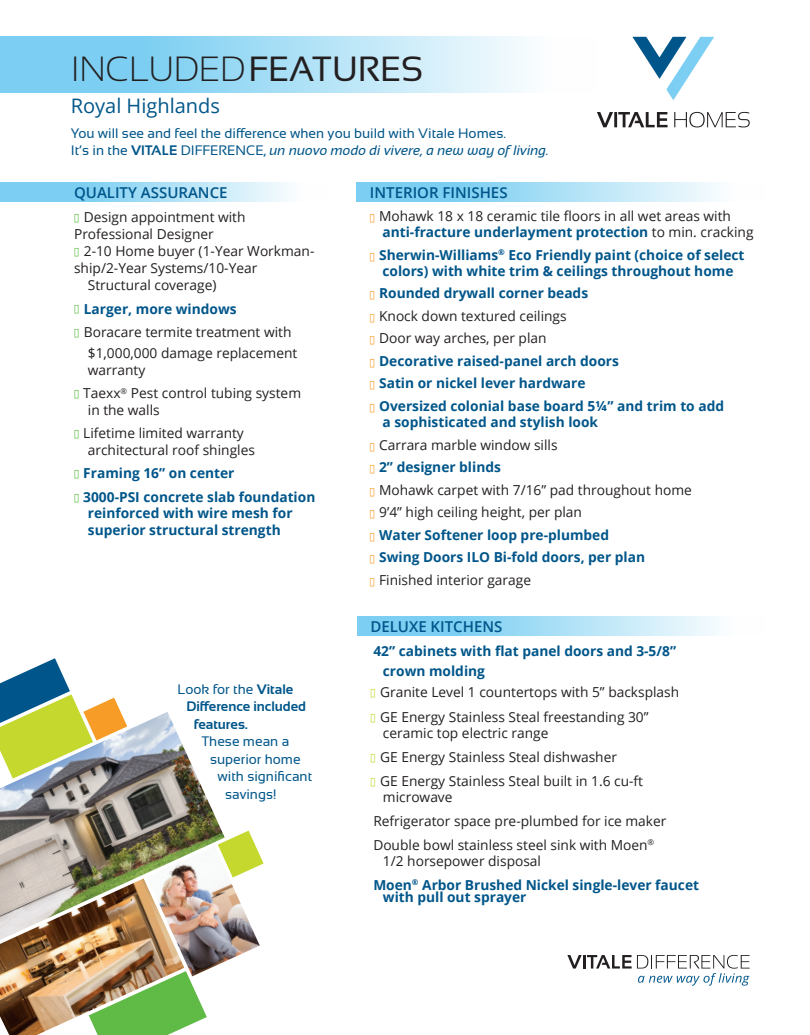
<style>
.page{position:relative;width:810px;height:1035px;background:#fff}
.page>*{position:absolute;margin:0;border:0;box-sizing:border-box;transform-origin:0 0}
.t1{font:300 35px "Sansation";color:#231f20}
.t2{font:20px "Open Sans";color:#00568a}
.t3{font:600 15px "Open Sans";color:#00568a}
.t4{font:13.75px/16.2px "Open Sans";color:#231f20}
.t5{font:700 13.75px/16.2px "Open Sans";color:#00568a}
.t6{font:13.75px/17.5px "Sansation";color:#00568a}
.t7{font:700 13.75px "Sansation";color:#00568a}
.s1{font-weight:400}
.s2{font-weight:700}
.s3{font-style:italic}
.s4{color:#60bb46}
.s5{color:#f89c28}
.s6{font-weight:700;color:#00568a}
.s7{color:#c4d82d}
.s8{font-weight:400;color:#231f20}
</style>
<div class="page">
<img style="left:0;top:940px;width:147px;height:95px">
<svg style="left:0;top:183px;width:288px;height:19px;background:#a7def5"></svg>
<svg style="left:356px;top:183px;width:360px;height:19px;background:#a7def5"></svg>
<svg style="left:632px;top:37px;width:82px;height:63px"></svg>
<svg style="left:597px;top:112px;width:153px;height:15px"></svg>
<svg style="left:0;top:36px;width:525px;height:57px;background:#a6def5"></svg>
<img style="left:0;top:712px;width:222px;height:228px">
<img style="left:147px;top:846px;width:113px;height:125px">
<svg style="left:567px;top:955px;width:183px;height:31px"></svg>
<svg style="left:0;top:658px;width:127px;height:121px"></svg>
<svg style="left:218px;top:831px;width:46px;height:47px"></svg>
<svg style="left:89px;top:971px;width:118px;height:64px"></svg>
<svg style="left:357px;top:617px;width:360px;height:19px;background:#a7def5"></svg>
<h1 class="t1" style="left:71px;top:49px;width:354px">INCLUDED<span class="s1">FEATURES</span></h1>
<h2 class="t2" style="left:71px;top:92px;width:151px">Royal Highlands</h2>
<p class="t6" style="left:71px;top:124px;width:480px">You will see and feel the difference when you build with Vitale Homes.<br>It’s in the <span class="s2">VITALE</span> DIFFERENCE, <span class="s3">un nuovo modo di vivere, a new way of living.</span></p>
<p class="t3" style="left:74px;top:183px;width:155px">QUALITY ASSURANCE</p>
<p class="t4" style="left:74px;top:208px;width:173px"><span class="s4">■</span> Design appointment with<br>Professional Designer</p>
<p class="t4" style="left:74px;top:243px;width:242px"><span class="s4">■</span> 2-10 Home buyer (1-Year Workman-</p>
<p class="t4" style="left:74px;top:260px;width:185px">ship/2-Year Systems/10-Year</p>
<p class="t4" style="left:88px;top:276px;width:130px">Structural coverage)</p>
<p class="t5" style="left:74px;top:300px;width:164px"><span class="s4">■</span> Larger, more windows</p>
<p class="t4" style="left:88px;top:321px;width:211px;line-height:21px;text-indent:-14px"><span class="s4">■</span> Boracare termite treatment with $1,000,000 damage replacement</p>
<p class="t4" style="left:88px;top:361px;width:59px">warranty</p>
<p class="t4" style="left:88px;top:385px;width:215px;text-indent:-14px"><span class="s4">■</span> Taexx<sup>®</sup> Pest control tubing system in the walls</p>
<p class="t4" style="left:88px;top:425px;width:169px;text-indent:-14px"><span class="s4">■</span> Lifetime limited warranty architectural roof shingles</p>
<p class="t5" style="left:74px;top:465px;width:162px"><span class="s4">■</span> Framing 16” on center</p>
<p class="t5" style="left:88px;top:489px;width:229px;text-indent:-14px"><span class="s4">■</span> 3000-PSI concrete slab foundation reinforced with wire mesh for superior structural strength</p>
<p class="t6" style="left:178px;top:680px;width:117px">Look for the <span class="s2">Vitale</span></p>
<p class="t7" style="left:186px;top:699px;width:121px">Difference included</p>
<p class="t7" style="left:194px;top:716px;width:56px">features.</p>
<p class="t6" style="left:201px;top:733px;width:90px">These mean a</p>
<p class="t6" style="left:210px;top:750px;width:92px">superior home</p>
<p class="t6" style="left:218px;top:768px;width:96px">with significant</p>
<p class="t6" style="left:225px;top:785px;width:53px">savings!</p>
<p class="t3" style="left:370px;top:183px;width:139px">INTERIOR FINISHES</p>
<p class="t4" style="left:382px;top:207px;width:373px;text-indent:-12px"><span class="s5">■</span> Mohawk 18 x 18 ceramic tile floors in all wet areas with <span class="s6">anti-fracture underlayment protection</span> to min. cracking</p>
<p class="t5" style="left:370px;top:246px;width:376px;text-align:center"><span class="s5">■</span> Sherwin-Williams<sup>®</sup> Eco Friendly paint (choice of select colors) with white trim &amp; ceilings throughout home</p>
<p class="t5" style="left:370px;top:285px;width:220px"><span class="s5">■</span> Rounded drywall corner beads</p>
<p class="t4" style="left:370px;top:307px;width:198px"><span class="s5">■</span> Knock down textured ceilings</p>
<p class="t4" style="left:370px;top:330px;width:178px"><span class="s5">■</span> Door way arches, per plan</p>
<p class="t5" style="left:370px;top:352px;width:251px"><span class="s5">■</span> Decorative raised-panel arch doors</p>
<p class="t5" style="left:370px;top:375px;width:217px"><span class="s5">■</span> Satin or nickel lever hardware</p>
<p class="t5" style="left:382px;top:397px;width:343px;text-indent:-13px"><span class="s5">■</span> Oversized colonial base board 5¼” and trim to add a sophisticated and stylish look</p>
<p class="t4" style="left:370px;top:436px;width:189px"><span class="s5">■</span> Carrara marble window sills</p>
<p class="t5" style="left:370px;top:459px;width:132px"><span class="s5">■</span> 2” designer blinds</p>
<p class="t4" style="left:370px;top:481px;width:324px"><span class="s5">■</span> Mohawk carpet with 7/16” pad throughout home</p>
<p class="t4" style="left:370px;top:504px;width:214px"><span class="s5">■</span> 9’4” high ceiling height, per plan</p>
<p class="t5" style="left:370px;top:526px;width:241px"><span class="s5">■</span> Water Softener loop pre-plumbed</p>
<p class="t5" style="left:370px;top:549px;width:277px"><span class="s5">■</span> Swing Doors ILO Bi-fold doors, per plan</p>
<p class="t4" style="left:370px;top:571px;width:163px"><span class="s5">■</span> Finished interior garage</p>
<p class="t3" style="left:370px;top:616px;width:134px">DELUXE KITCHENS</p>
<p class="t5" style="left:383px;top:641px;width:295px;line-height:19.9px;text-indent:-10px">42” cabinets with flat panel doors and 3-5/8” crown molding</p>
<p class="t4" style="left:370px;top:684px;width:310px"><span class="s7">■</span> Granite Level 1 countertops with 5” backsplash</p>
<p class="t4" style="left:383px;top:709px;width:267px;text-indent:-13px"><span class="s7">■</span> GE Energy Stainless Steal freestanding 30” ceramic top electric range</p>
<p class="t4" style="left:370px;top:749px;width:248px"><span class="s7">■</span> GE Energy Stainless Steal dishwasher</p>
<p class="t4" style="left:383px;top:772px;width:262px;text-indent:-13px"><span class="s7">■</span> GE Energy Stainless Steal built in 1.6 cu-ft microwave</p>
<p class="t4" style="left:373px;top:809px;width:295px;line-height:23.8px">Refrigerator space pre-plumbed for ice maker<br>Double bowl stainless steel sink with Moen<sup>®</sup></p>
<p class="t5" style="left:373px;top:849px;width:327px;line-height:23.8px;text-indent:10px"><span class="s8">1/2 horsepower disposal<br></span>Moen<sup>®</sup> Arbor Brushed Nickel single-lever faucet</p>
<p class="t5" style="left:383px;top:889px;width:145px">with pull out sprayer</p>
</div>
